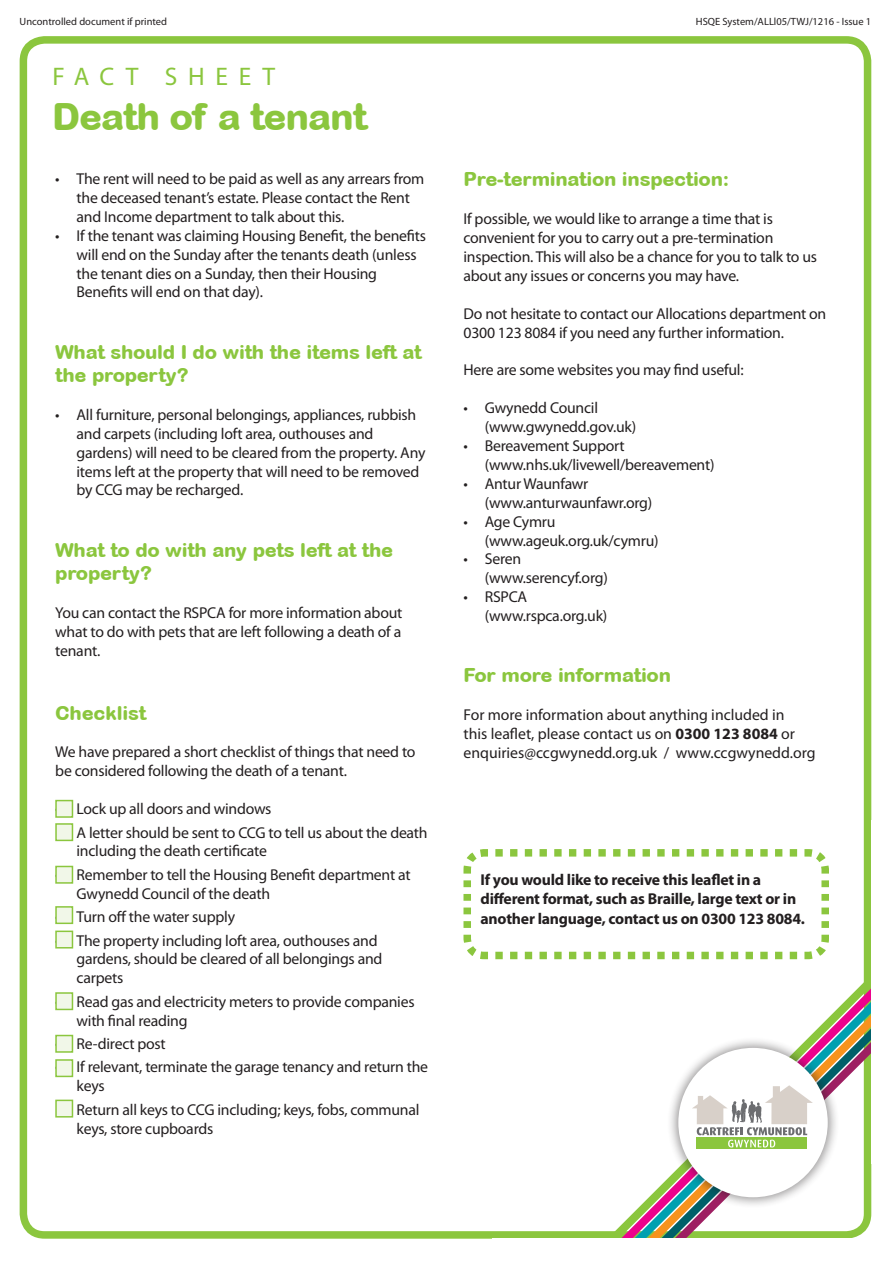
<style>
.page{position:relative;width:893px;height:1263px;background:#fff}
.page>*{position:absolute;margin:0;border:0;box-sizing:border-box;transform-origin:0 0}
.t1{font:800 37.5px "Arial Rounded MT";letter-spacing:-.03em;color:#8bc63e}
.t2{font:25.5px "Myriad Pro";letter-spacing:.42em;color:#8bc63e}
.t3{font:800 19.5px/23.4px "Arial Rounded MT";letter-spacing:-.015em;color:#8bc63e}
.t4{font:15.75px/18.9px "Myriad Pro";letter-spacing:-.015em;color:#231f20}
.t5{font:700 15.75px "Myriad Pro";letter-spacing:-.015em;color:#231f20}
.t6{font:10.5px "Myriad Pro";color:#231f20}
.s1{font-weight:700}
</style>
<div class="page">
<svg style="left:463px;top:849px;width:366px;height:111px"></svg>
<div style="left:20px;top:36px;width:851px;height:1203px;border:8px solid #8bc63e;border-radius:21px"></div>
<svg style="left:500px;top:918px;width:371px;height:321px"></svg>
<svg style="left:506px;top:924px;width:365px;height:315px"></svg>
<svg style="left:513px;top:931px;width:358px;height:308px"></svg>
<svg style="left:520px;top:938px;width:351px;height:301px"></svg>
<svg style="left:527px;top:944px;width:344px;height:295px"></svg>
<svg style="left:533px;top:951px;width:339px;height:288px"></svg>
<div style="left:667px;top:1036px;width:172px;height:173px;background:#231f20;opacity:.45"></div>
<div style="left:678px;top:1048px;width:150px;height:149px;background:#fff;border-radius:50%"></div>
<svg style="left:696px;top:1147px;width:111px;height:2px"></svg>
<svg style="left:692px;top:1085px;width:121px;height:62px"></svg>
<div style="left:871px;top:821px;width:22px;height:343px;background:#fff"></div>
<div style="left:55px;top:800px;width:18px;height:18px;background:#f1f7e8;border:2px solid #8bc63e"></div>
<div style="left:55px;top:823px;width:18px;height:18px;background:#f1f7e8;border:2px solid #8bc63e"></div>
<div style="left:55px;top:866px;width:18px;height:18px;background:#f1f7e8;border:2px solid #8bc63e"></div>
<div style="left:55px;top:906px;width:18px;height:18px;background:#f1f7e8;border:2px solid #8bc63e"></div>
<div style="left:55px;top:930px;width:18px;height:18px;background:#f1f7e8;border:2px solid #8bc63e"></div>
<div style="left:55px;top:992px;width:18px;height:18px;background:#f1f7e8;border:2px solid #8bc63e"></div>
<div style="left:55px;top:1035px;width:18px;height:18px;background:#f1f7e8;border:2px solid #8bc63e"></div>
<div style="left:55px;top:1059px;width:18px;height:18px;background:#f1f7e8;border:2px solid #8bc63e"></div>
<div style="left:55px;top:1099px;width:18px;height:18px;background:#f1f7e8;border:2px solid #8bc63e"></div>
<p class="t6" style="left:20px;top:16px;width:149px">Uncontrolled document if printed</p>
<p class="t6" style="left:696px;top:16px;width:177px">HSQE System/ALLl05/TWJ/1216 - Issue 1</p>
<p class="t2" style="left:53px;top:63px;width:224px">FACT SHEET</p>
<p class="t1" style="left:52px;top:94px;width:316px">Death of a tenant</p>
<p class="t4" style="left:77px;top:170px;width:349px;text-indent:-21px">• The rent will need to be paid as well as any arrears from the deceased tenant’s estate. Please contact the Rent and Income department to talk about this.</p>
<p class="t4" style="left:77px;top:226px;width:351px;text-indent:-21px">• If the tenant was claiming Housing Benefit, the benefits will end on the Sunday after the tenants death (unless the tenant dies on a Sunday, then their Housing Benefits will end on that day).</p>
<p class="t3" style="left:55px;top:340px;width:368px">What should I do with the items left at the property?</p>
<p class="t4" style="left:77px;top:405px;width:350px;text-indent:-21px">• All furniture, personal belongings, appliances, rubbish and carpets (including loft area, outhouses and gardens) will need to be cleared from the property. Any items left at the property that will need to be removed by CCG may be recharged.</p>
<p class="t3" style="left:55px;top:538px;width:339px">What to do with any pets left at the property?</p>
<p class="t4" style="left:55px;top:603px;width:349px;text-align:justify">You can contact the RSPCA for more information about what to do with pets that are left following a death of a tenant.</p>
<p class="t3" style="left:55px;top:701px;width:92px">Checklist</p>
<p class="t4" style="left:55px;top:743px;width:362px">We have prepared a short checklist of things that need to be considered following the death of a tenant.</p>
<p class="t4" style="left:55px;top:800px;width:218px">• Lock up all doors and windows</p>
<p class="t4" style="left:77px;top:823px;width:353px">A letter should be sent to CCG to tell us about the death including the death certificate</p>
<p class="t4" style="left:77px;top:865px;width:336px;text-indent:-21px">• Remember to tell the Housing Benefit department at<br>Gwynedd Council of the death</p>
<p class="t4" style="left:55px;top:908px;width:181px">• Turn off the water supply</p>
<p class="t4" style="left:77px;top:931px;width:307px;text-indent:-21px">• The property including loft area, outhouses and gardens, should be cleared of all belongings and carpets</p>
<p class="t4" style="left:77px;top:992px;width:340px;text-indent:-21px">• Read gas and electricity meters to provide companies with final reading</p>
<p class="t4" style="left:55px;top:1034px;width:112px">• Re-direct post</p>
<p class="t4" style="left:77px;top:1058px;width:353px;text-indent:-21px">• If relevant, terminate the garage tenancy and return the keys</p>
<p class="t4" style="left:77px;top:1100px;width:344px">Return all keys to CCG including; keys, fobs, communal keys, store cupboards</p>
<p class="t3" style="left:463px;top:167px;width:267px">Pre-termination inspection:</p>
<p class="t4" style="left:463px;top:210px;width:355px">If possible, we would like to arrange a time that is convenient for you to carry out a pre-termination inspection. This will also be a chance for you to talk to us about any issues or concerns you may have.</p>
<p class="t4" style="left:463px;top:304px;width:364px">Do not hesitate to contact our Allocations department on<br>0300 123 8084 if you need any further information.</p>
<p class="t4" style="left:463px;top:361px;width:282px">Here are some websites you may find useful:</p>
<p class="t4" style="left:463px;top:399px;width:136px">• Gwynedd Council</p>
<p class="t4" style="left:485px;top:418px;width:153px">(www.gwynedd.gov.uk)</p>
<p class="t4" style="left:463px;top:437px;width:163px">• Bereavement Support</p>
<p class="t4" style="left:485px;top:455px;width:231px">(www.nhs.uk/livewell/bereavement)</p>
<p class="t4" style="left:463px;top:474px;width:126px">• Antur Waunfawr</p>
<p class="t4" style="left:485px;top:493px;width:169px">(www.anturwaunfawr.org)</p>
<p class="t4" style="left:463px;top:512px;width:94px">• Age Cymru</p>
<p class="t4" style="left:485px;top:531px;width:175px">(www.ageuk.org.uk/cymru)</p>
<p class="t4" style="left:463px;top:550px;width:59px">• Seren</p>
<p class="t4" style="left:485px;top:569px;width:125px">(www.serencyf.org)</p>
<p class="t4" style="left:463px;top:588px;width:65px">• RSPCA</p>
<p class="t4" style="left:485px;top:607px;width:124px">(www.rspca.org.uk)</p>
<p class="t3" style="left:463px;top:663px;width:209px">For more information</p>
<p class="t4" style="left:463px;top:706px;width:354px">For more information about anything included in<br>this leaflet, please contact us on <span class="s1">0300 123 8084</span> or enquiries@ccgwynedd.org.uk / www.ccgwynedd.org</p>
<p class="t5" style="left:480px;top:869px;width:282px">If you would like to receive this leaflet in a</p>
<p class="t5" style="left:480px;top:888px;width:317px">different format, such as Braille, large text or in</p>
<p class="t5" style="left:480px;top:908px;width:326px">another language, contact us on 0300 123 8084.</p>
</div>
